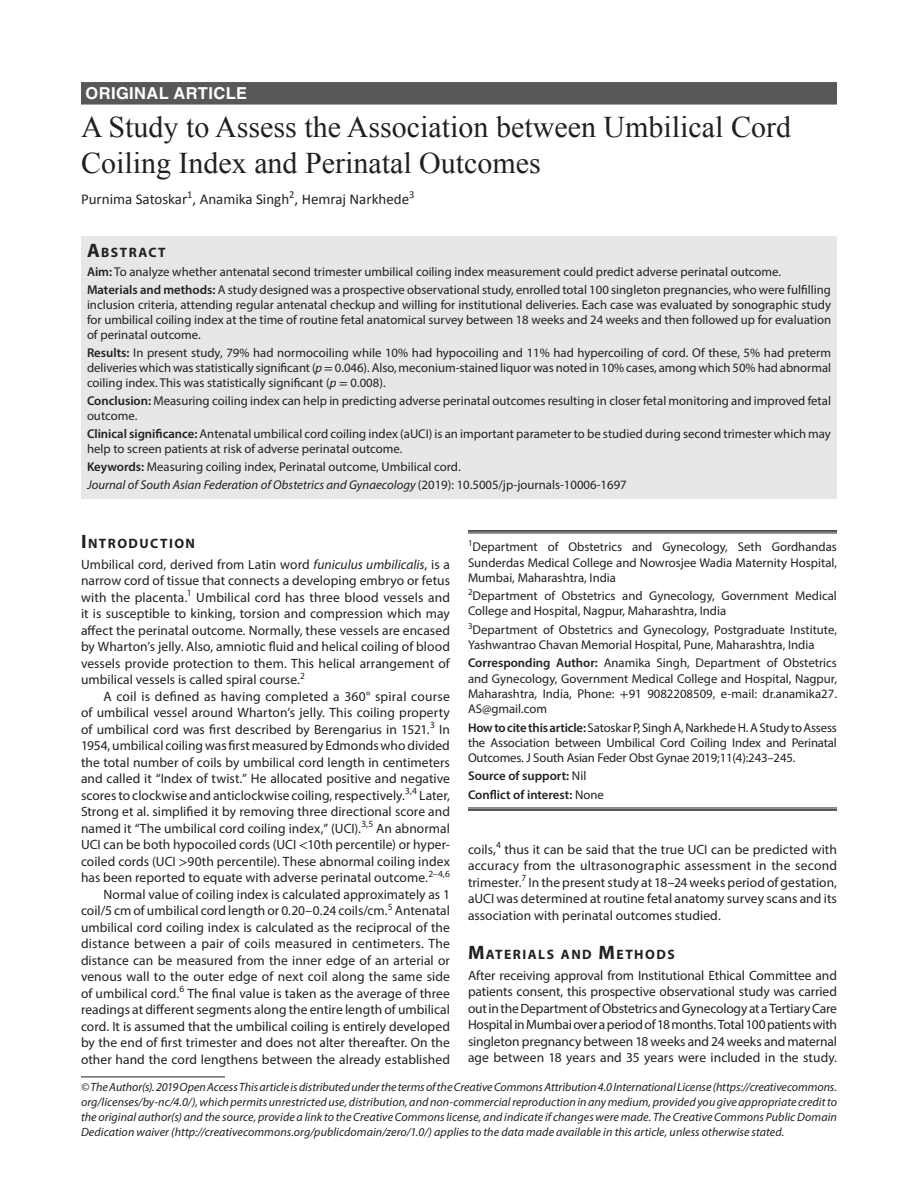
<style>
.page{position:relative;width:918px;height:1188px;background:#fff}
.page>*{position:absolute;margin:0;border:0;box-sizing:border-box;transform-origin:0 0}
.AT{font:30px/36px "Times New Roman";color:#231f20}
.JSAFOG-ART{font:700 16.5px "Helvetica LT Std";letter-spacing:.025em;color:#fff}
.AU{font:15px "Calibri";color:#231f20}
.AB{font:700 13.65px "Myriad Pro";letter-spacing:.105em;color:#231f20}
.Para{font:13.5px/16.5px "Myriad Pro";letter-spacing:.005em;color:#231f20;text-align:justify}
.Para-first{font:13.5px/16.5px "Myriad Pro";letter-spacing:.005em;color:#231f20;text-align:justify}
.KW{font:12.75px/15px "Myriad Pro";color:#231f20;text-align:justify}
.Cor-Para{font:12.75px/15.3px "Myriad Pro";letter-spacing:-.005em;color:#231f20;text-align:justify}
.AF{font:12.75px/15.3px "Myriad Pro";color:#231f20}
.AF-first{font:12.75px/15.3px "Myriad Pro";color:#231f20;text-align:justify}
.JT_DOI{font:italic 12.75px "Myriad Pro";color:#231f20}
.Aff-foot-last{font:600 12.75px "Myriad Pro";color:#231f20}
.Aff-foot{font:600 12.75px "Myriad Pro";color:#231f20}
.Footnote_Text{font:italic 12px/15px "Myriad Pro";letter-spacing:.005em;color:#231f20;text-align:justify}
.s1{font-size:19.5px}
.s2{font-weight:600}
.s3{font-style:italic}
.s4{font-family:"STIX"}
.s5{font-style:normal}
.s6{font-weight:400}
</style>
<div class="page">
<div style="left:81px;top:82px;width:756px;height:23px;background:#57585a"></div>
<div style="left:81px;top:236px;width:756px;height:26px;background:#e6e7e9"></div>
<div style="left:81px;top:261px;width:756px;height:24px;background:#e6e7e9"></div>
<div style="left:81px;top:279px;width:756px;height:69px;background:#e6e7e9"></div>
<div style="left:81px;top:342px;width:756px;height:54px;background:#e6e7e9"></div>
<div style="left:81px;top:390px;width:756px;height:39px;background:#e6e7e9"></div>
<div style="left:81px;top:423px;width:756px;height:39px;background:#e6e7e9"></div>
<div style="left:81px;top:456px;width:756px;height:24px;background:#e6e7e9"></div>
<div style="left:81px;top:474px;width:756px;height:24px;background:#e6e7e9"></div>
<hr style="left:468px;top:530px;width:369px;height:2px;background:#231f20">
<hr style="left:468px;top:533px;width:369px;height:1px;background:#231f20">
<hr style="left:468px;top:808px;width:369px;height:1px;background:#231f20">
<hr style="left:468px;top:809px;width:369px;height:2px;background:#231f20">
<hr style="left:81px;top:1077px;width:144px;height:1px;background:#231f20">
<p class="JSAFOG-ART" style="left:86px;top:83px;width:163px">ORIGINAL ARTICLE</p>
<p class="AT" style="left:81px;top:108px;width:712px">A Study to Assess the Association between Umbilical Cord<br>Coiling Index and Perinatal Outcomes</p>
<p class="AU" style="left:81px;top:190px;width:335px">Purnima Satoskar<sup>1</sup>, Anamika Singh<sup>2</sup>, Hemraj Narkhede<sup>3</sup></p>
<p class="AB" style="left:87px;top:243px;width:80px"><span class="s1">A</span>BSTRACT</p>
<p class="KW" style="left:87px;top:264px;width:696px"><span class="s2">Aim:</span> To analyze whether antenatal second trimester umbilical coiling index measurement could predict adverse perinatal outcome.</p>
<p class="KW" style="left:87px;top:282px;width:746px"><span class="s2">Materials and methods:</span> A study designed was a prospective observational study, enrolled total 100 singleton pregnancies, who were fulfilling inclusion criteria, attending regular antenatal checkup and willing for institutional deliveries. Each case was evaluated by sonographic study for umbilical coiling index at the time of routine fetal anatomical survey between 18 weeks and 24 weeks and then followed up for evaluation of perinatal outcome.</p>
<p class="KW" style="left:87px;top:345px;width:746px"><span class="s2">Results:</span> In present study, 79% had normocoiling while 10% had hypocoiling and 11% had hypercoiling of cord. Of these, 5% had preterm deliveries which was statistically significant (<span class="s3">p</span> <span class="s4">=</span> 0.046). Also, meconium-stained liquor was noted in 10% cases, among which 50% had abnormal coiling index. This was statistically significant (<span class="s3">p</span> <span class="s4">=</span> 0.008).</p>
<p class="KW" style="left:87px;top:393px;width:746px"><span class="s2">Conclusion:</span> Measuring coiling index can help in predicting adverse perinatal outcomes resulting in closer fetal monitoring and improved fetal outcome.</p>
<p class="KW" style="left:87px;top:426px;width:745px"><span class="s2">Clinical significance:</span> Antenatal umbilical cord coiling index (aUCI) is an important parameter to be studied during second trimester which may help to screen patients at risk of adverse perinatal outcome.</p>
<p class="KW" style="left:87px;top:459px;width:375px"><span class="s2">Keywords:</span> Measuring coiling index, Perinatal outcome, Umbilical cord.</p>
<p class="JT_DOI" style="left:87px;top:477px;width:541px">Journal of South Asian Federation of Obstetrics and Gynaecology <span class="s5">(2019): 10.5005/jp-journals-10006-1697</span></p>
<h1 class="AB" style="left:81px;top:534px;width:116px"><span class="s1">I</span>NTRODUCTION</h1>
<p class="Para-first" style="left:81px;top:556px;width:371px">Umbilical cord, derived from Latin word <span class="s3">funiculus umbilicalis</span>, is a narrow cord of tissue that connects a developing embryo or fetus with the placenta.<sup>1</sup> Umbilical cord has three blood vessels and it is susceptible to kinking, torsion and compression which may affect the perinatal outcome. Normally, these vessels are encased by Wharton’s jelly. Also, amniotic fluid and helical coiling of blood vessels provide protection to them. This helical arrangement of umbilical vessels is called spiral course.<sup>2</sup></p>
<p class="Para" style="left:81px;top:688px;width:371px;text-indent:22px">A coil is defined as having completed a 360° spiral course of umbilical vessel around Wharton’s jelly. This coiling property of umbilical cord was first described by Berengarius in 1521.<sup>3</sup> In 1954, umbilical coiling was first measured by Edmonds who divided the total number of coils by umbilical cord length in centimeters and called it “Index of twist.” He allocated positive and negative scores to clockwise and anticlockwise coiling, respectively.<sup>3,4</sup> Later, Strong et al. simplified it by removing three directional score and named it “The umbilical cord coiling index,” (UCI).<sup>3,5</sup> An abnormal UCI can be both hypocoiled cords (UCI <span class="s4">&lt;</span>10th percentile) or hyper&shy;coiled cords (UCI <span class="s4">&gt;</span>90th percentile). These abnormal coiling index has been reported to equate with adverse perinatal outcome.<sup>2–4,6</sup></p>
<p class="Para" style="left:81px;top:886px;width:371px;text-indent:22px">Normal value of coiling index is calculated approximately as 1 coil/5 cm of umbilical cord length or 0.20–0.24 coils/cm.<sup>5</sup> Antenatal umbilical cord coiling index is calculated as the reciprocal of the distance between a pair of coils measured in centimeters. The distance can be measured from the inner edge of an arterial or venous wall to the outer edge of next coil along the same side of umbilical cord.<sup>6</sup> The final value is taken as the average of three readings at different segments along the entire length of umbilical cord. It is assumed that the umbilical coiling is entirely developed by the end of first trimester and does not alter thereafter. On the other hand the cord lengthens between the already established</p>
<p class="AF-first" style="left:468px;top:539px;width:371px"><sup>1</sup>Department of Obstetrics and Gynecology, Seth Gordhandas Sunderdas Medical College and Nowrosjee Wadia Maternity Hospital, Mumbai, Maharashtra, India</p>
<p class="AF" style="left:468px;top:588px;width:370px"><sup>2</sup>Department of Obstetrics and Gynecology, Government Medical<br>College and Hospital, Nagpur, Maharashtra, India</p>
<p class="AF" style="left:468px;top:622px;width:370px"><sup>3</sup>Department of Obstetrics and Gynecology, Postgraduate Institute,<br>Yashwantrao Chavan Memorial Hospital, Pune, Maharashtra, India</p>
<p class="Cor-Para" style="left:468px;top:655px;width:371px"><span class="s2">Corresponding Author:</span> Anamika Singh, Department of Obstetrics and Gynecology, Government Medical College and Hospital, Nagpur, Maharashtra, India, Phone: <span class="s4">+</span>91 9082208509, e-mail: dr.anamika27.<br>AS@gmail.com</p>
<p class="Cor-Para" style="left:468px;top:719px;width:371px"><span class="s2">How to cite this article:</span> Satoskar P, Singh A, Narkhede H. A Study to Assess the Association between Umbilical Cord Coiling Index and Perinatal Outcomes. J South Asian Feder Obst Gynae 2019;11(4):243–245.</p>
<p class="Aff-foot" style="left:468px;top:768px;width:120px">Source of support: <span class="s6">Nil</span></p>
<p class="Aff-foot-last" style="left:468px;top:786px;width:137px">Conflict of interest: <span class="s6">None</span></p>
<p class="Para" style="left:468px;top:841px;width:371px">coils,<sup>4</sup> thus it can be said that the true UCI can be predicted with accuracy from the ultrasonographic assessment in the second trimester.<sup>7</sup> In the present study at 18–24 weeks period of gestation, aUCI was determined at routine fetal anatomy survey scans and its association with perinatal outcomes studied.</p>
<h1 class="AB" style="left:468px;top:945px;width:208px"><span class="s1">M</span>ATERIALS AND <span class="s1">M</span>ETHODS</h1>
<p class="Para-first" style="left:468px;top:967px;width:371px">After receiving approval from Institutional Ethical Committee and patients consent, this prospective observational study was carried out in the Department of Obstetrics and Gynecology at a Tertiary Care Hospital in Mumbai over a period of 18 months. Total 100 patients with singleton pregnancy between 18 weeks and 24 weeks and maternal age between 18 years and 35 years were included in the study.</p>
<p class="Footnote_Text" style="left:81px;top:1079px;width:758px">© The Author(s). 2019 Open Access This article is distributed under the terms of the Creative Commons Attribution 4.0 International License (https://creativecommons. org/licenses/by-nc/4.0/), which permits unrestricted use, distribution, and non-commercial reproduction in any medium, provided you give appropriate credit to the original author(s) and the source, provide a link to the Creative Commons license, and indicate if changes were made. The Creative Commons Public Domain Dedication waiver (http://creativecommons.org/publicdomain/zero/1.0/) applies to the data made available in this article, unless otherwise stated.</p>
</div>
